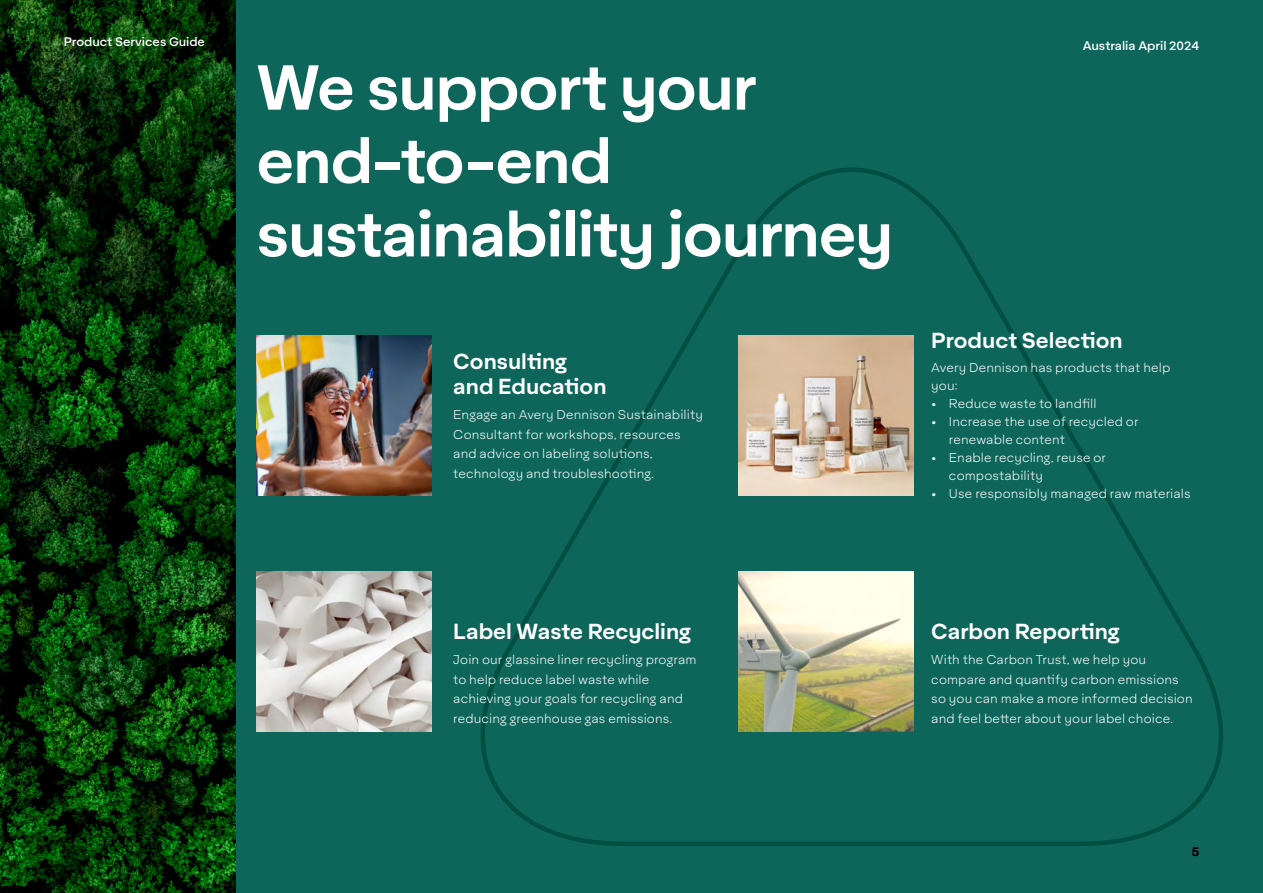
<style>
.page{position:relative;width:1263px;height:893px;background:#fff}
.page>*{position:absolute;margin:0;border:0;box-sizing:border-box;transform-origin:0 0}
.t1{font:600 61.2px/73.3px "Aktifo A";letter-spacing:-.02em;color:#fff}
.t2{font:600 21px/25.2px "Aktifo A";color:#fff}
.t3{font:300 12.3px/19.5px "Aktifo A";letter-spacing:.01em;color:#fff}
.t4{font:500 12px "Aktifo A";color:#fff}
.t5{font:500 12px "Aktifo A";color:#000}
</style>
<div class="page">
<div style="left:230px;top:0;width:1033px;height:893px;background:#0e665b"></div>
<svg style="left:480px;top:167px;width:743px;height:679px"></svg>
<img style="left:0;top:0;width:235px;height:893px">
<img style="left:257px;top:336px;width:175px;height:159px">
<img style="left:257px;top:572px;width:175px;height:160px">
<img style="left:738px;top:336px;width:176px;height:159px">
<img style="left:738px;top:572px;width:176px;height:160px">
<p class="t4" style="left:64px;top:34px;width:143px">Product Services Guide</p>
<p class="t4" style="left:1083px;top:38px;width:118px">Australia April 2024</p>
<h1 class="t1" style="left:257px;top:49px;width:638px">We support your end-to-end sustainability journey</h1>
<h2 class="t2" style="left:453px;top:348px;width:155px">Consulting and Education</h2>
<p class="t3" style="left:453px;top:405px;width:251px">Engage an Avery Dennison Sustainability Consultant for workshops, resources and advice on labeling solutions, technology and troubleshooting.</p>
<h2 class="t2" style="left:931px;top:328px;width:193px">Product Selection</h2>
<p class="t3" style="left:931px;top:359px;width:241px;line-height:18px">Avery Dennison has products that help you:</p>
<p class="t3" style="left:931px;top:394px;width:167px">• Reduce waste to landfill</p>
<p class="t3" style="left:949px;top:413px;width:191px;line-height:18px;text-indent:-18px">• Increase the use of recycled or renewable content</p>
<p class="t3" style="left:949px;top:449px;width:159px;line-height:18px;text-indent:-18px">• Enable recycling, reuse or compostability</p>
<p class="t3" style="left:931px;top:484px;width:261px">• Use responsibly managed raw materials</p>
<h2 class="t2" style="left:453px;top:618px;width:239px">Label Waste Recycling</h2>
<p class="t3" style="left:453px;top:650px;width:245px">Join our glassine liner recycling program to help reduce label waste while achieving your goals for recycling and reducing greenhouse gas emissions.</p>
<h2 class="t2" style="left:931px;top:618px;width:190px">Carbon Reporting</h2>
<p class="t3" style="left:931px;top:650px;width:263px">With the Carbon Trust, we help you compare and quantify carbon emissions so you can make a more informed decision and feel better about your label choice.</p>
<p class="t5" style="left:1192px;top:844px;width:9px">5</p>
</div>
